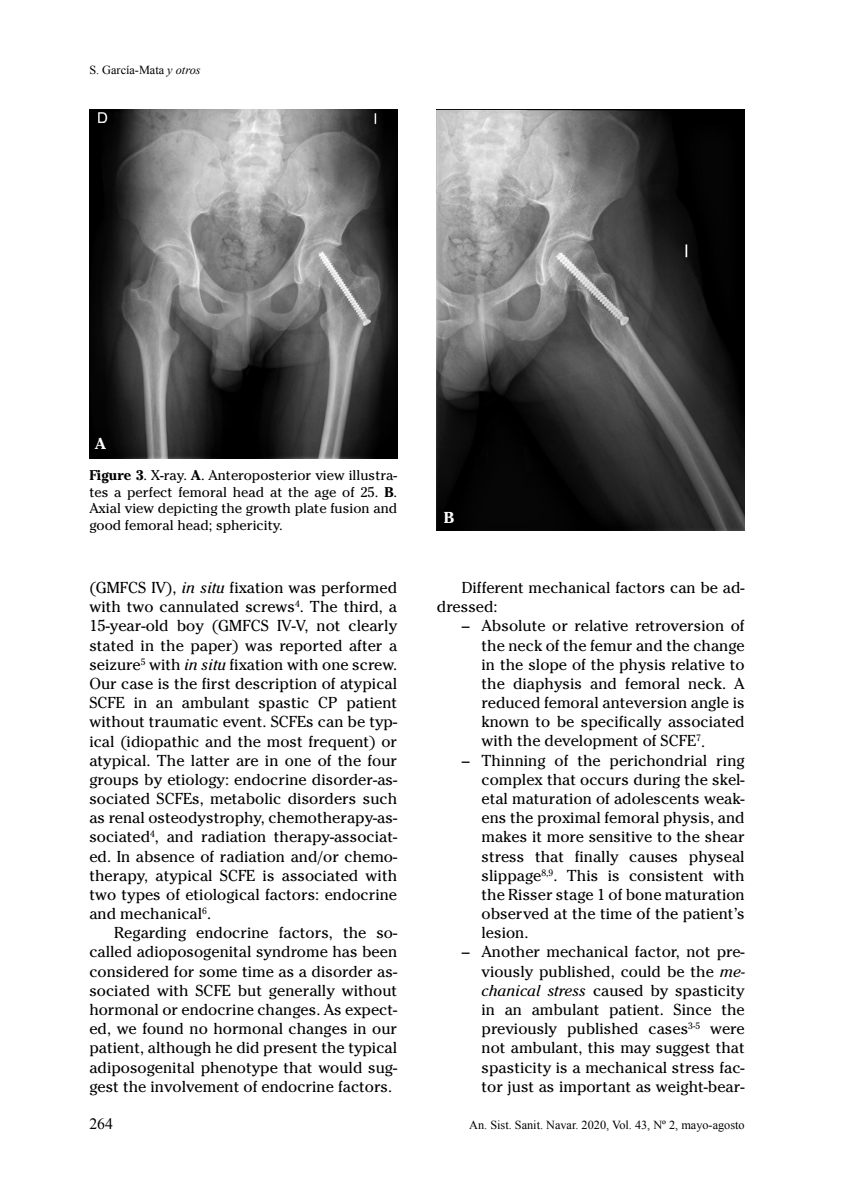
<style>
.page{position:relative;width:844px;height:1191px;background:#fff}
.page>*{position:absolute;margin:0;border:0;box-sizing:border-box;transform-origin:0 0}
.t1{font:15.75px/19.2px "Cheltenham";color:#000;text-align:justify}
.t2{font:15.75px "Times New Roman";color:#000}
.t3{font:700 15.75px "Cheltenham";color:#fff}
.t4{font:14px/16.8px "Cheltenham";color:#000;text-align:justify}
.t5{font:12.25px "Times New Roman";color:#000}
.s1{font-style:italic}
.s2{font-weight:700}
</style>
<div class="page">
<img style="left:89px;top:109px;width:308px;height:349px">
<img style="left:437px;top:109px;width:307px;height:422px">
<p class="t5" style="left:89px;top:62px;width:113px">S. García-Mata <span class="s1">y otros</span></p>
<p class="t3" style="left:95px;top:434px;width:13px">A</p>
<p class="t4" style="left:89px;top:466px;width:309px"><span class="s2">Figure 3</span>. X-ray. <span class="s2">A</span>. Anteroposterior view illustra&shy;tes a perfect femoral head at the age of 25. <span class="s2">B</span>.<br>Axial view depicting the growth plate fusion and good femoral head; sphericity.</p>
<p class="t1" style="left:89px;top:578px;width:309px">(GMFCS IV), <span class="s1">in situ</span> fixation was performed with two cannulated screws<sup>4</sup>. The third, a 15-year-old boy (GMFCS IV-V, not clearly stated in the paper) was reported after a seizure<sup>5</sup> with <span class="s1">in situ</span> fixation with one screw.<br>Our case is the first description of atypical SCFE in an ambulant spastic CP patient without traumatic event. SCFEs can be typ&shy;ical (idiopathic and the most frequent) or atypical. The latter are in one of the four groups by etiology: endocrine disorder-as&shy;sociated SCFEs, metabolic disorders such as renal osteodystrophy, chemotherapy-as&shy;sociated<sup>4</sup>, and radiation therapy-associat&shy;ed. In absence of radiation and/or chemo&shy;therapy, atypical SCFE is associated with two types of etiological factors: endocrine and mechanical<sup>6</sup>.</p>
<p class="t1" style="left:89px;top:923px;width:309px;text-indent:25px">Regarding endocrine factors, the so&shy;called adioposogenital syndrome has been considered for some time as a disorder as&shy;sociated with SCFE but generally without hormonal or endocrine changes. As expect&shy;ed, we found no hormonal changes in our patient, although he did present the typical adiposogenital phenotype that would sug&shy;gest the involvement of endocrine factors.</p>
<p class="t3" style="left:443px;top:508px;width:12px">B</p>
<p class="t1" style="left:437px;top:578px;width:309px;text-indent:25px">Different mechanical factors can be ad&shy;dressed:</p>
<p class="t1" style="left:481px;top:616px;width:264px;text-indent:-20px">– Absolute or relative retroversion of the neck of the femur and the change in the slope of the physis relative to the diaphysis and femoral neck. A reduced femoral anteversion angle is known to be specifically associated with the development of SCFE<sup>7</sup>.</p>
<p class="t1" style="left:481px;top:750px;width:264px;text-indent:-20px">– Thinning of the perichondrial ring complex that occurs during the skel&shy;etal maturation of adolescents weak&shy;ens the proximal femoral physis, and makes it more sensitive to the shear stress that finally causes physeal slippage<sup>8,9</sup>. This is consistent with the Risser stage 1 of bone maturation observed at the time of the patient’s lesion.</p>
<p class="t1" style="left:481px;top:942px;width:265px;text-indent:-20px">– Another mechanical factor, not pre&shy;viously published, could be the <span class="s1">me&shy;chanical stress</span> caused by spasticity in an ambulant patient. Since the previously published cases<sup>3-5</sup> were not ambulant, this may suggest that spasticity is a mechanical stress fac&shy;tor just as important as weight-bear-</p>
<p class="t2" style="left:89px;top:1112px;width:25px">264</p>
<p class="t5" style="left:469px;top:1116px;width:277px">An. Sist. Sanit. Navar. 2020, Vol. 43, Nº 2, mayo-agosto</p>
</div>
